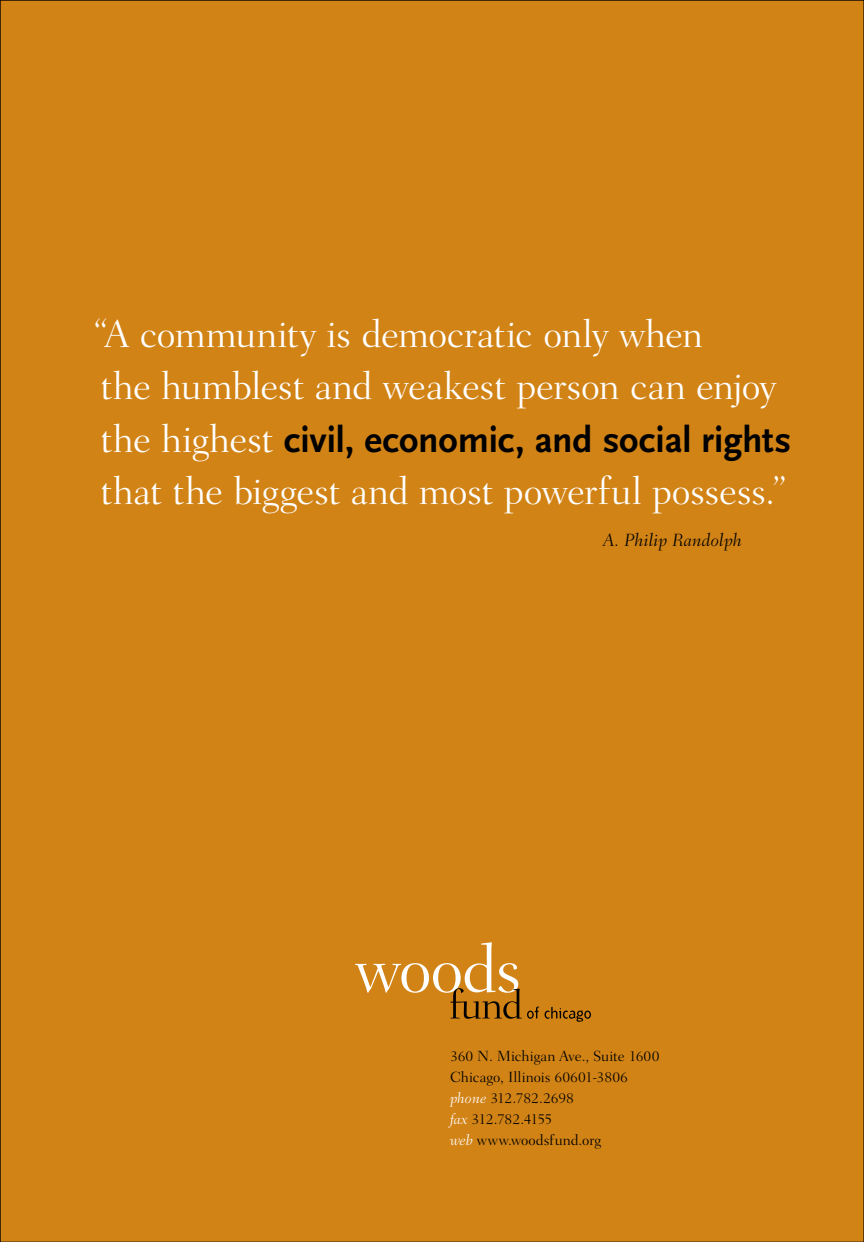
<style>
.page{position:relative;width:864px;height:1242px;background:#d18316}
.page>*{position:absolute;margin:0;border:0;box-sizing:border-box;transform-origin:0 0}
.t1{font:300 39px/52.5px "Fairfield LH";letter-spacing:-.015em;color:#fff}
.t2{font:700 37.5px "Scala Sans";color:#000}
.t3{font:italic 300 18px "Fairfield LH";letter-spacing:-.005em;color:#000}
.t4{font:300 15px/21px "Fairfield LH";color:#000}
.s1{font-family:"Fairfield LH";font-weight:300;font-size:39px;color:#fff}
.s2{font-style:italic;color:#fff}
</style>
<div class="page">
<svg style="left:355px;top:942px;width:184px;height:77px"></svg>
<svg style="left:545px;top:1007px;width:46px;height:15px"></svg>
<svg style="left:863px;top:0;width:1px;height:1242px"></svg>
<h1 class="t1" style="left:94px;top:308px;width:683px">“A community is democratic only when<br>the humblest and weakest person can enjoy</h1>
<h2 class="t2" style="left:100px;top:419px;width:692px"><span class="s1">the highest</span> civil, economic, and social rights</h2>
<h1 class="t1" style="left:100px;top:465px;width:687px">that the biggest and most powerful possess.”</h1>
<p class="t3" style="left:603px;top:530px;width:141px">A. Philip Randolph</p>
<p class="t4" style="left:450px;top:1045px;width:211px">360 N. Michigan Ave., Suite 1600<br>Chicago, Illinois 60601-3806 <span class="s2">phone</span> 312.782.2698<br><span class="s2">fax</span> 312.782.4155<br><span class="s2">web</span> www.woodsfund.org</p>
</div>
